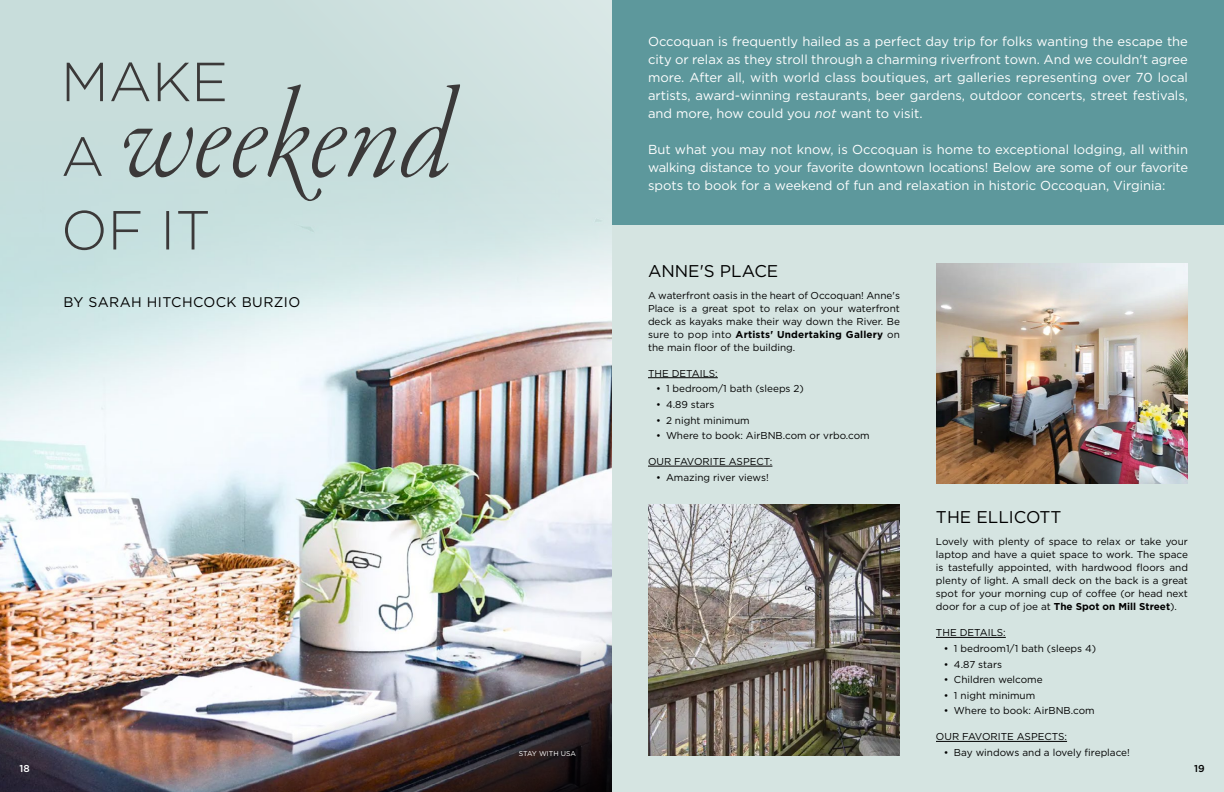
<style>
.page{position:relative;width:1224px;height:792px;background:#fff}
.page>*{position:absolute;margin:0;border:0;box-sizing:border-box;transform-origin:0 0}
.t1{font:17px "Gotham";color:#000}
.t2{font:14px "Gotham";letter-spacing:.03em;color:#000}
.t3{font:13px/18px "Gotham";color:#fff;text-align:justify}
.t4{font:10px/13px "Gotham";color:#000;text-align:justify}
.t5{font:500 10px "Gotham";color:#fff}
.t6{font:500 10px "Gotham";color:#000}
.t7{font:7px "Gotham";letter-spacing:-.01em;color:#fff}
.s1{font-style:italic}
.s2{font-weight:700}
</style>
<div class="page">
<img style="left:0;top:566px;width:612px;height:226px">
<img style="left:4px;top:605px;width:608px;height:187px">
<img style="left:0;top:0;width:612px;height:566px">
<svg style="left:65px;top:210px;width:143px;height:40px;background:#b1c7c6"></svg>
<svg style="left:63px;top:84px;width:397px;height:117px;background:#b6c9c8"></svg>
<svg style="left:67px;top:62px;width:158px;height:39px;background:#acbcbb"></svg>
<div style="left:612px;top:0;width:612px;height:504px;background:#5d989c"></div>
<div style="left:612px;top:226px;width:612px;height:566px;background:#d5e4e1"></div>
<hr style="left:648px;top:377px;width:70px;height:1px;background:#000">
<hr style="left:648px;top:466px;width:124px;height:1px;background:#000">
<hr style="left:936px;top:637px;width:70px;height:1px;background:#000">
<hr style="left:936px;top:741px;width:131px;height:1px;background:#000">
<img style="left:648px;top:504px;width:252px;height:252px">
<img style="left:936px;top:263px;width:252px;height:221px">
<h2 class="t2" style="left:63px;top:293px;width:238px">BY SARAH HITCHCOCK BURZIO</h2>
<p class="t7" style="left:519px;top:749px;width:59px">STAY WITH USA</p>
<p class="t3" style="left:648px;top:33px;width:542px">Occoquan is frequently hailed as a perfect day trip for folks wanting the escape the city or relax as they stroll through a charming riverfront town. And we couldn't agree more. After all, with world class boutiques, art galleries representing over 70 local artists, award-winning restaurants, beer gardens, outdoor concerts, street festivals, and more, how could you <span class="s1">not</span> want to visit.</p>
<p class="t3" style="left:648px;top:141px;width:542px">But what you may not know, is Occoquan is home to exceptional lodging, all within walking distance to your favorite downtown locations! Below are some of our favorite spots to book for a weekend of fun and relaxation in historic Occoquan, Virginia:</p>
<h1 class="t1" style="left:648px;top:260px;width:132px">ANNE'S PLACE</h1>
<p class="t4" style="left:648px;top:288px;width:254px">A waterfront oasis in the heart of Occoquan! Anne's Place is a great spot to relax on your waterfront deck as kayaks make their way down the River. Be sure to pop into <span class="s2">Artists' Undertaking Gallery</span> on the main floor of the building.</p>
<p class="t4" style="left:648px;top:366px;width:71px">THE DETAILS:</p>
<p class="t4" style="left:656px;top:382px;width:149px">• 1 bedroom/1 bath (sleeps 2)</p>
<p class="t4" style="left:656px;top:398px;width:60px">• 4.89 stars</p>
<p class="t4" style="left:656px;top:413px;width:95px">• 2 night minimum</p>
<p class="t4" style="left:656px;top:429px;width:215px">• Where to book: AirBNB.com or vrbo.com</p>
<p class="t4" style="left:648px;top:455px;width:126px">OUR FAVORITE ASPECT:</p>
<p class="t4" style="left:656px;top:470px;width:114px">• Amazing river views!</p>
<h1 class="t1" style="left:936px;top:507px;width:127px">THE ELLICOTT</h1>
<p class="t4" style="left:936px;top:535px;width:254px">Lovely with plenty of space to relax or take your laptop and have a quiet space to work. The space is tastefully appointed, with hardwood floors and plenty of light. A small deck on the back is a great spot for your morning cup of coffee (or head next door for a cup of joe at <span class="s2">The Spot on Mill Street</span>).</p>
<p class="t4" style="left:936px;top:626px;width:71px">THE DETAILS:</p>
<p class="t4" style="left:944px;top:642px;width:154px">• 1 bedroom1/1 bath (sleeps 4)</p>
<p class="t4" style="left:944px;top:657px;width:60px">• 4.87 stars</p>
<p class="t4" style="left:944px;top:673px;width:100px">• Children welcome</p>
<p class="t4" style="left:944px;top:689px;width:93px">• 1 night minimum</p>
<p class="t4" style="left:944px;top:704px;width:152px">• Where to book: AirBNB.com</p>
<p class="t4" style="left:936px;top:730px;width:133px">OUR FAVORITE ASPECTS:</p>
<p class="t4" style="left:944px;top:746px;width:187px">• Bay windows and a lovely fireplace!</p>
<p class="t5" style="left:19px;top:762px;width:12px">18</p>
<p class="t6" style="left:1194px;top:762px;width:12px">19</p>
</div>
